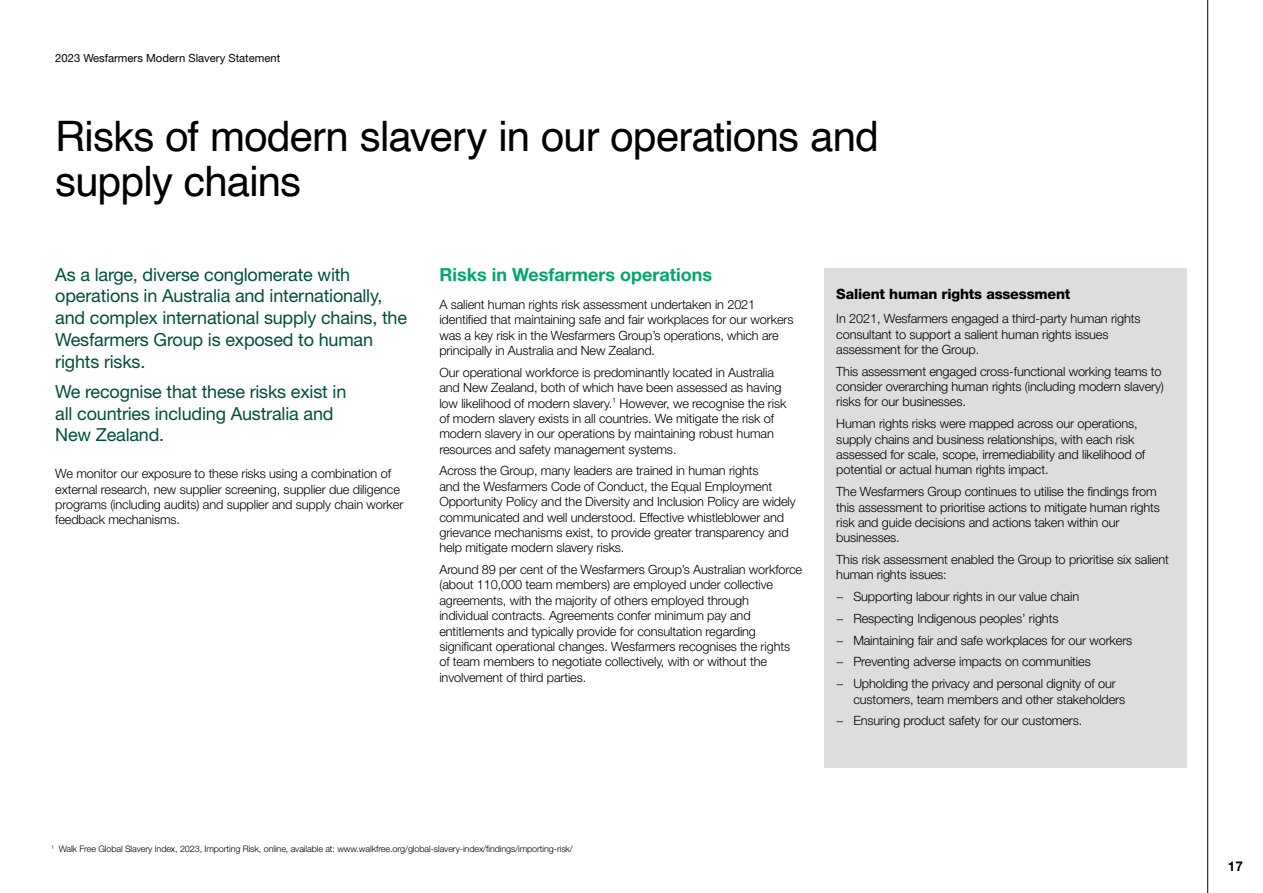
<style>
.page{position:relative;width:1263px;height:893px;background:#fff}
.page>*{position:absolute;margin:0;border:0;box-sizing:border-box;transform-origin:0 0}
.t1{font:42px/45px "Helvetica";letter-spacing:-.02em;color:#000}
.t2{font:18px/21.8px "Helvetica Neue LT Std";letter-spacing:-.01em;color:#004f3d}
.t3{font:700 18px "Helvetica Neue LT Std";color:#00a769}
.t4{font:800 14.25px "Helvetica Neue LT Std";letter-spacing:-.01em;color:#000}
.t5{font:700 13.5px "Helvetica Neue LT Std";color:#000}
.t6{font:300 12.75px/15.5px "Helvetica Neue LT Std";letter-spacing:-.01em;color:#000}
.t7{font:11.25px "Helvetica Neue LT Std";color:#000}
.t8{font:300 9px "Helvetica Neue LT Std";letter-spacing:-.01em;color:#000}
</style>
<div class="page">
<div style="left:823px;top:268px;width:363px;height:499px;background:#dcddde"></div>
<hr style="left:1207px;top:0;width:1px;height:893px;background:#000">
<p class="t7" style="left:55px;top:51px;width:227px">2023 Wesfarmers Modern Slavery Statement</p>
<h1 class="t1" style="left:55px;top:115px;width:825px">Risks of modern slavery in our operations and supply chains</h1>
<h2 class="t2" style="left:55px;top:263px;width:353px">As a large, diverse conglomerate with operations in Australia and internationally, and complex international supply chains, the Wesfarmers Group is exposed to human rights risks.</h2>
<h2 class="t2" style="left:55px;top:380px;width:293px">We recognise that these risks exist in all countries including Australia and<br>New Zealand.</h2>
<p class="t6" style="left:55px;top:466px;width:350px">We monitor our exposure to these risks using a combination of external research, new supplier screening, supplier due diligence programs (including audits) and supplier and supply chain worker feedback mechanisms.</p>
<h2 class="t3" style="left:439px;top:263px;width:274px">Risks in Wesfarmers operations</h2>
<p class="t6" style="left:439px;top:296px;width:356px">A salient human rights risk assessment undertaken in 2021 identified that maintaining safe and fair workplaces for our workers was a key risk in the Wesfarmers Group’s operations, which are principally in Australia and New Zealand.</p>
<p class="t6" style="left:439px;top:364px;width:349px">Our operational workforce is predominantly located in Australia and New Zealand, both of which have been assessed as having low likelihood of modern slavery.<sup>1</sup> However, we recognise the risk of modern slavery exists in all countries. We mitigate the risk of modern slavery in our operations by maintaining robust human resources and safety management systems.</p>
<p class="t6" style="left:439px;top:463px;width:358px">Across the Group, many leaders are trained in human rights<br>and the Wesfarmers Code of Conduct, the Equal Employment Opportunity Policy and the Diversity and Inclusion Policy are widely communicated and well understood. Effective whistleblower and grievance mechanisms exist, to provide greater transparency and help mitigate modern slavery risks.</p>
<p class="t6" style="left:439px;top:561px;width:364px">Around 89 per cent of the Wesfarmers Group’s Australian workforce (about 110,000 team members) are employed under collective agreements, with the majority of others employed through<br>individual contracts. Agreements confer minimum pay and entitlements and typically provide for consultation regarding significant operational changes. Wesfarmers recognises the rights of team members to negotiate collectively, with or without the involvement of third parties.</p>
<p class="t4" style="left:836px;top:286px;width:236px">Salient human rights assessment</p>
<p class="t6" style="left:836px;top:311px;width:306px">In 2021, Wesfarmers engaged a third-party human rights consultant to support a salient human rights issues assessment for the Group.</p>
<p class="t6" style="left:836px;top:363px;width:329px">This assessment engaged cross-functional working teams to consider overarching human rights (including modern slavery) risks for our businesses.</p>
<p class="t6" style="left:836px;top:416px;width:310px">Human rights risks were mapped across our operations, supply chains and business relationships, with each risk assessed for scale, scope, irremediability and likelihood of potential or actual human rights impact.</p>
<p class="t6" style="left:836px;top:484px;width:325px">The Wesfarmers Group continues to utilise the findings from this assessment to prioritise actions to mitigate human rights risk and guide decisions and actions taken within our businesses.</p>
<p class="t6" style="left:836px;top:551px;width:334px">This risk assessment enabled the Group to prioritise six salient human rights issues:</p>
<p class="t6" style="left:836px;top:585px;width:298px;line-height:21.8px">− Supporting labour rights in our value chain<br>− Respecting Indigenous peoples’ rights<br>− Maintaining fair and safe workplaces for our workers − Preventing adverse impacts on communities<br>− Upholding the privacy and personal dignity of our</p>
<p class="t6" style="left:836px;top:688px;width:290px;line-height:21.8px;text-indent:17px">customers, team members and other stakeholders − Ensuring product safety for our customers.</p>
<p class="t8" style="left:51px;top:843px;width:523px"><sup>1</sup> Walk Free Global Slavery Index, 2023, Importing Risk, online, available at: www.walkfree.org/global-slavery-index/findings/importing-risk/</p>
<p class="t5" style="left:1228px;top:858px;width:17px">17</p>
</div>
